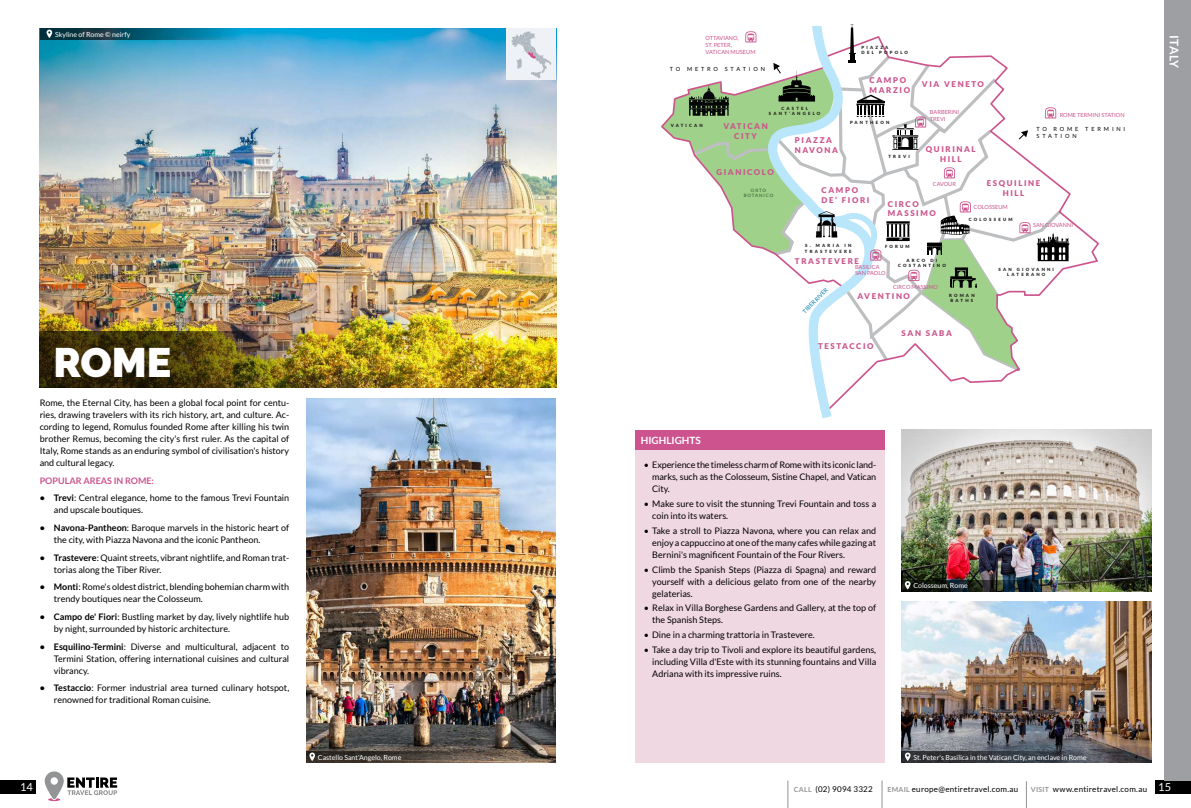
<style>
.page{position:relative;width:1191px;height:808px;background:#fff}
.page>*{position:absolute;margin:0;border:0;box-sizing:border-box;transform-origin:0 0}
.t1{font:900 41px "Raleway";color:#fff}
.t2{font:700 12px "Lato";color:#fff}
.t3{font:11px "Lato";color:#fff}
.t4{font:700 10px "Lato";color:#fff}
.t5{font:9px/12px "Lato";color:#000}
.t6{font:700 9px "Lato";color:#cc538e}
.t7{font:900 8px/10px "Lato";letter-spacing:.2em;color:#cb558d}
.t8{font:8px "Lato";letter-spacing:.03em;color:#000}
.t9{font:7px "Lato";color:#fff}
.t10{font:5.6px/6.8px "Lato";color:#cb558d}
.t11{font:5.6px/6.8px "Lato";letter-spacing:.5em;color:#000}
.t12{font:5.6px "Lato";color:#007dae}
.t13{font:4.5px/5.6px "Lato";letter-spacing:.2em;color:#2b5a2c;text-align:center}
.t14{font:900 4.4px/5.2px "Lato";letter-spacing:.5em;color:#231f20;text-align:center}
.s1{font-weight:700}
.s2{font-weight:700;font-size:7px;color:#929496}
.s3{font-size:11px;color:#fff}
</style>
<div class="page">
<div style="left:1155px;top:780px;width:36px;height:14px;background:#000"></div>
<svg style="left:787px;top:780px;width:1px;height:28px"></svg>
<svg style="left:882px;top:780px;width:1px;height:28px"></svg>
<div style="left:0;top:780px;width:36px;height:14px;background:#000"></div>
<svg style="left:1026px;top:781px;width:1px;height:27px"></svg>
<svg style="left:45px;top:771px;width:72px;height:30px"></svg>
<div style="left:1164px;top:0;width:27px;height:780px;background:#9d9fa2"></div>
<img style="left:40px;top:28px;width:516px;height:303px">
<img style="left:40px;top:331px;width:516px;height:56px">
<svg style="left:40px;top:28px;width:249px;height:12px;background:#0a6a88"></svg>
<svg style="left:46px;top:30px;width:6px;height:8px"></svg>
<div style="left:635px;top:430px;width:249px;height:333px;background:#f0d8e2"></div>
<div style="left:635px;top:430px;width:249px;height:19px;background:#cc538e"></div>
<img style="left:901px;top:601px;width:250px;height:150px">
<img style="left:901px;top:430px;width:250px;height:150px">
<svg style="left:661px;top:35px;width:438px;height:348px"></svg>
<svg style="left:765px;top:26px;width:113px;height:392px"></svg>
<svg style="left:848px;top:24px;width:8px;height:38px"></svg>
<svg style="left:856px;top:95px;width:28px;height:22px"></svg>
<svg style="left:1036px;top:233px;width:33px;height:28px"></svg>
<svg style="left:1045px;top:107px;width:11px;height:11px"></svg>
<svg style="left:1018px;top:130px;width:10px;height:10px"></svg>
<svg style="left:892px;top:116px;width:34px;height:34px"></svg>
<svg style="left:745px;top:31px;width:11px;height:11px"></svg>
<svg style="left:662px;top:63px;width:175px;height:191px"></svg>
<svg style="left:870px;top:201px;width:160px;height:168px"></svg>
<svg style="left:944px;top:167px;width:11px;height:11px"></svg>
<img style="left:306px;top:399px;width:250px;height:364px">
<svg style="left:306px;top:751px;width:249px;height:12px;background:#574b41"></svg>
<svg style="left:309px;top:752px;width:6px;height:9px"></svg>
<img style="left:901px;top:580px;width:250px;height:11px">
<svg style="left:904px;top:581px;width:6px;height:8px"></svg>
<svg style="left:901px;top:751px;width:250px;height:12px;background:#3d3f45"></svg>
<svg style="left:904px;top:752px;width:6px;height:9px"></svg>
<div style="left:506px;top:28px;width:50px;height:52px;background:#eef1f5"></div>
<svg style="left:511px;top:31px;width:40px;height:47px"></svg>
<p class="t9" style="left:55px;top:30px;width:77px">Skyline of Rome © neirfy</p>
<h1 class="t1" style="left:54px;top:339px;width:119px">ROME</h1>
<p class="t5" style="left:40px;top:397px;width:251px;text-align:justify">Rome, the Eternal City, has been a global focal point for centu&shy;ries, drawing travelers with its rich history, art, and culture. Ac&shy;cording to legend, Romulus founded Rome after killing his twin brother Remus, becoming the city's first ruler. As the capital of I taly, Rome stands as an enduring symbol of civilisation's history and cultural legacy.</p>
<p class="t6" style="left:40px;top:475px;width:116px">POPULAR AREAS IN ROME:</p>
<p class="t5" style="left:54px;top:492px;width:237px;text-indent:-14px"><span class="s1">• Trevi</span>: Central elegance, home to the famous Trevi Fountain and upscale boutiques.</p>
<p class="t5" style="left:54px;top:522px;width:237px;text-indent:-14px"><span class="s1">• Navona-Pantheon</span>: Baroque marvels in the historic heart of the city, with Piazza Navona and the iconic Pantheon.</p>
<p class="t5" style="left:54px;top:551px;width:237px;text-indent:-14px"><span class="s1">• Trastevere</span>: Quaint streets, vibrant nightlife, and Roman trat&shy;torias along the Tiber River.</p>
<p class="t5" style="left:54px;top:581px;width:237px;text-indent:-14px"><span class="s1">• Monti</span>: Rome's oldest district, blending bohemian charm with trendy boutiques near the Colosseum.</p>
<p class="t5" style="left:54px;top:611px;width:237px;text-indent:-14px"><span class="s1">• Campo de' Fiori</span>: Bustling market by day, lively nightlife hub by night, surrounded by historic architecture.</p>
<p class="t5" style="left:54px;top:640px;width:237px;text-align:justify;text-indent:-14px"><span class="s1">• Esquilino-Termini</span>: Diverse and multicultural, adjacent to Termini Station, offering international cuisines and cultural vibrancy.</p>
<p class="t5" style="left:54px;top:682px;width:237px;text-indent:-14px"><span class="s1">• Testaccio</span>: Former industrial area turned culinary hotspot, renowned for traditional Roman cuisine.</p>
<p class="t9" style="left:318px;top:753px;width:85px">Castello Sant'Angelo, Rome</p>
<p class="t10" style="left:705px;top:35px;width:51px">OTTAVIANO,<br>ST. PETER,<br>VATICAN MUSEUM</p>
<p class="t11" style="left:670px;top:65px;width:97px">TO METRO STATION</p>
<p class="t14" style="left:861px;top:45px;width:48px;text-align:left">PIAZZA<br>DEL POPOLO</p>
<p class="t7" style="left:869px;top:75px;width:42px">CAMPO<br>MARZIO</p>
<p class="t7" style="left:922px;top:79px;width:64px">VIA VENETO</p>
<p class="t14" style="left:671px;top:123px;width:34px">VATICAN</p>
<p class="t14" style="left:769px;top:105px;width:53px">CASTEL<br>SANT’ANGELO</p>
<p class="t10" style="left:930px;top:108px;width:31px">BARBERINI<br>TREVI</p>
<p class="t10" style="left:1059px;top:111px;width:66px">ROME TERMINI STATION</p>
<p class="t11" style="left:1036px;top:126px;width:90px">TO ROME TERMINI<br>STATION</p>
<p class="t14" style="left:850px;top:120px;width:41px">PANTHEON</p>
<p class="t7" style="left:723px;top:121px;width:46px;text-align:center">VATICAN<br>CITY</p>
<p class="t7" style="left:795px;top:135px;width:44px">PIAZZA<br>NAVONA</p>
<p class="t7" style="left:821px;top:185px;width:49px">CAMPO<br>DE’ FIORI</p>
<p class="t7" style="left:926px;top:144px;width:51px;text-align:center">QUIRINAL<br>HILL</p>
<p class="t14" style="left:888px;top:154px;width:23px">TREVI</p>
<p class="t7" style="left:716px;top:167px;width:59px">GIANICOLO</p>
<p class="t7" style="left:986px;top:178px;width:55px;text-align:center">ESQUILINE<br>HILL</p>
<p class="t10" style="left:932px;top:180px;width:25px">CAVOUR</p>
<p class="t13" style="left:743px;top:187px;width:31px">ORTO<br>BOTANICO</p>
<p class="t7" style="left:888px;top:198px;width:49px">CIRCO<br>MASSIMO</p>
<p class="t10" style="left:973px;top:203px;width:36px">COLOSSEUM</p>
<p class="t14" style="left:968px;top:217px;width:45px">COLOSSEUM</p>
<p class="t14" style="left:805px;top:243px;width:48px;text-align:left">S. MARIA IN<br>TRASTEVERE</p>
<p class="t14" style="left:885px;top:244px;width:26px">FORUM</p>
<p class="t7" style="left:795px;top:256px;width:66px">TRASTEVERE</p>
<p class="t7" style="left:857px;top:290px;width:54px">AVENTINO</p>
<p class="t14" style="left:906px;top:257px;width:32px">ARCO DI</p>
<p class="t10" style="left:855px;top:263px;width:26px">BASILICA</p>
<p class="t14" style="left:898px;top:262px;width:49px">COSTANTINO</p>
<p class="t10" style="left:855px;top:270px;width:32px">SAN PAOLO</p>
<p class="t10" style="left:893px;top:283px;width:46px">CIRCO MASSIMO</p>
<p class="t12" style="left:801px;top:310px;width:35px;rotate:-45deg">TIBER RIVER</p>
<p class="t14" style="left:949px;top:292px;width:27px">ROMAN<br>BATHS</p>
<p class="t7" style="left:818px;top:341px;width:57px">TESTACCIO</p>
<p class="t7" style="left:901px;top:328px;width:52px">SAN SABA</p>
<p class="t10" style="left:1033px;top:222px;width:41px">SAN GIOVANNI</p>
<p class="t14" style="left:998px;top:267px;width:57px">SAN GIOVANNI<br>LATERANO</p>
<p class="t4" style="left:641px;top:434px;width:61px">HIGHLIGHTS</p>
<p class="t5" style="left:652px;top:459px;width:225px;text-align:justify;text-indent:-9px">• Experience the timeless charm of Rome with its iconic land&shy;marks, such as the Colosseum, Sistine Chapel, and Vatican City.</p>
<p class="t5" style="left:652px;top:498px;width:225px;text-indent:-9px">• Make sure to visit the stunning Trevi Fountain and toss a coin into its waters.</p>
<p class="t5" style="left:652px;top:524px;width:225px;text-align:justify;text-indent:-9px">• Take a stroll to Piazza Navona, where you can relax and enjoy a cappuccino at one of the many cafes while gazing at Bernini's magnificent Fountain of the Four Rivers.</p>
<p class="t5" style="left:652px;top:563px;width:225px;text-align:justify;text-indent:-9px">• Climb the Spanish Steps (Piazza di Spagna) and reward yourself with a delicious gelato from one of the nearby gelaterias.</p>
<p class="t5" style="left:652px;top:602px;width:225px;text-indent:-9px">• Relax in Villa Borghese Gardens and Gallery, at the top of the Spanish Steps.</p>
<p class="t5" style="left:643px;top:629px;width:173px">• Dine in a charming trattoria in Trastevere.</p>
<p class="t5" style="left:652px;top:644px;width:225px;text-align:justify;text-indent:-9px">• Take a day trip to Tivoli and explore its beautiful gardens, including Villa d'Este with its stunning fountains and Villa Adriana with its impressive ruins.</p>
<p class="t9" style="left:913px;top:582px;width:56px">Colosseum, Rome</p>
<p class="t9" style="left:913px;top:753px;width:175px">St. Peter's Basilica in the Vatican City, an enclave in Rome</p>
<h2 class="t2" style="left:1181px;top:35px;width:35px;rotate:90deg">ITALY</h2>
<p class="t3" style="left:20px;top:781px;width:14px">14</p>
<p class="t8" style="left:794px;top:784px;width:80px"><span class="s2">CALL</span> (02) 9094 3322</p>
<p class="t8" style="left:887px;top:784px;width:132px"><span class="s2">EMAIL</span> europe@entiretravel.com.au</p>
<p class="t8" style="left:1030px;top:784px;width:142px"><span class="s2">VISIT</span> www.entiretravel.com.au <span class="s3">15</span></p>
</div>
